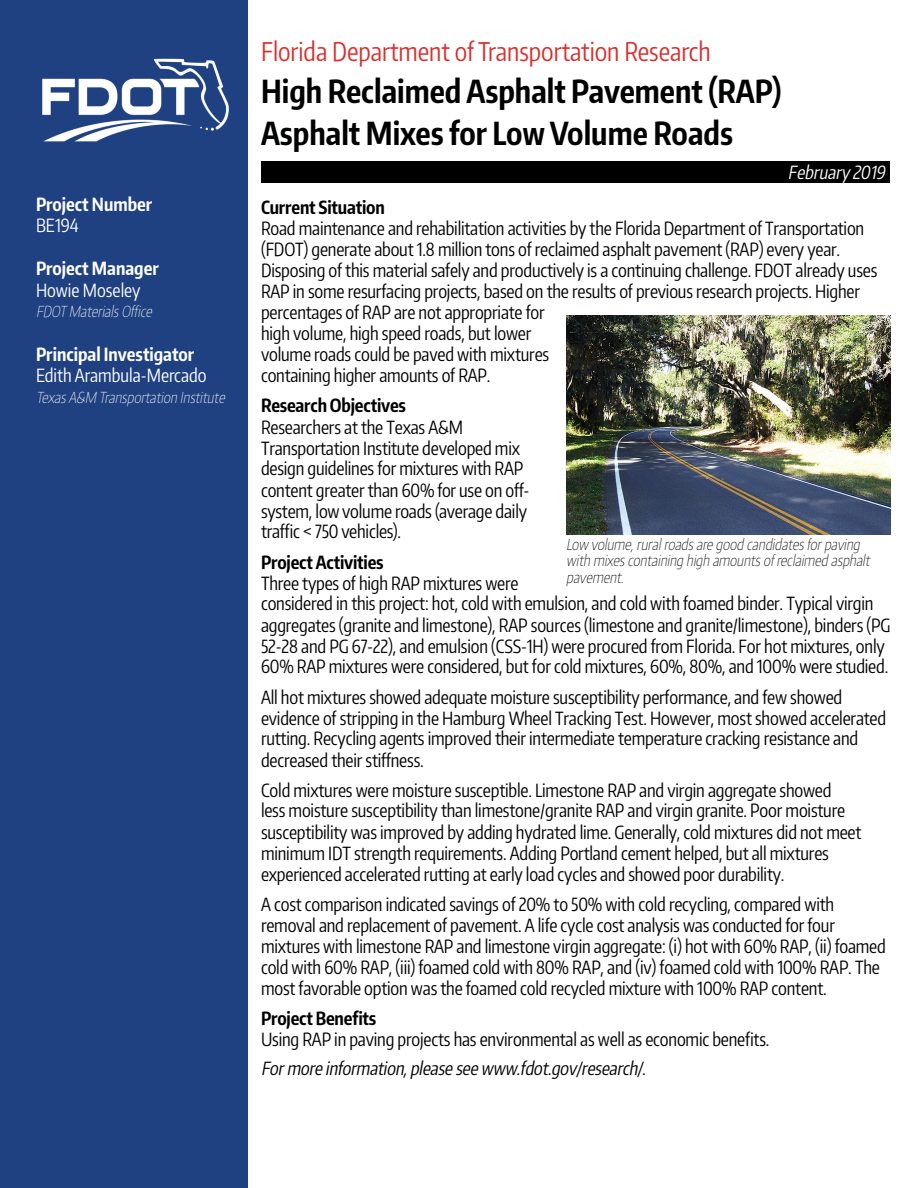
<style>
.page{position:relative;width:918px;height:1188px;background:#fff}
.page>*{position:absolute;margin:0;border:0;box-sizing:border-box;transform-origin:0 0}
.t1{font:700 31.5px/42px "Encode Sans Compressed";color:#000101}
.t2{font:25.5px "Encode Sans Compressed";color:#d92f2c}
.t3{font:18px/21px "Encode Sans Compressed";letter-spacing:-.01em;color:#000}
.t4{font:700 18px/21.6px "Encode Sans Compressed";color:#fffffe}
.t5{font:700 18px "Encode Sans Compressed";letter-spacing:-.01em;color:#000}
.t6{font:italic 18px "Encode Sans Compressed";color:#fff}
.t7{font:italic 100 15px/16.5px "Encode Sans Compressed";color:#000}
.t8{font:italic 100 15px "Encode Sans Compressed";color:#fffffe}
.s1{font-weight:400}
.s2{font-style:italic}
</style>
<div class="page">
<div style="left:0;top:0;width:248px;height:1188px;background:#204181"></div>
<div style="left:262px;top:162px;width:628px;height:21px;background:#000"></div>
<img style="left:42px;top:58px;width:187px;height:84px">
<img style="left:566px;top:315px;width:324px;height:219px">
<p class="t4" style="left:36px;top:192px;width:118px">Project Number<br><span class="s1">BE194</span></p>
<p class="t4" style="left:36px;top:257px;width:124px">Project Manager<br><span class="s1">Howie Moseley</span></p>
<p class="t8" style="left:36px;top:302px;width:121px">FDOTMaterialsOffice</p>
<p class="t4" style="left:36px;top:343px;width:172px">Principal Investigator<br><span class="s1">Edith Arambula-Mercado</span></p>
<p class="t8" style="left:36px;top:387px;width:194px">TexasA&amp;M Transportation Institute</p>
<p class="t2" style="left:261px;top:35px;width:451px">Florida Department of Transportation Research</p>
<h1 class="t1" style="left:261px;top:70px;width:522px">High Reclaimed Asphalt Pavement (RAP)<br>Asphalt Mixes for Low Volume Roads</h1>
<p class="t6" style="left:788px;top:161px;width:102px">February 2019</p>
<h1 class="t5" style="left:261px;top:196px;width:125px">Current Situation</h1>
<p class="t3" style="left:261px;top:218px;width:618px">Road maintenance and rehabilitation activities by the Florida Department of Transportation (FDOT) generate about 1.8 million tons of reclaimed asphalt pavement (RAP) every year.<br>Disposing of this material safely and productively is a continuing challenge. FDOT already uses RAP in some resurfacing projects, based on the results of previous research projects. Higher percentages of RAP are not appropriate for<br>high volume, high speed roads, but lower<br>volume roads could be paved with mixtures<br>containing higher amounts of RAP.</p>
<h1 class="t5" style="left:261px;top:394px;width:147px">Research Objectives</h1>
<p class="t3" style="left:261px;top:416px;width:270px">Researchers at the Texas A&amp;M Transportation Institute developed mix design guidelines for mixtures with RAP content greater than 60% for use on off&shy;system, low volume roads (average daily traffic &lt; 750 vehicles).</p>
<h1 class="t5" style="left:261px;top:550px;width:124px">Project Activities</h1>
<p class="t3" style="left:261px;top:572px;width:631px">Three types of high RAP mixtures were<br>considered in this project: hot, cold with emulsion, and cold with foamed binder. Typical virgin aggregates (granite and limestone), RAP sources (limestone and granite/limestone), binders (PG 52-28 and PG 67-22), and emulsion (CSS-1H) were procured from Florida. For hot mixtures, only 60% RAP mixtures were considered, but for cold mixtures, 60%, 80%, and 100% were studied.</p>
<p class="t3" style="left:261px;top:686px;width:627px">All hot mixtures showed adequate moisture susceptibility performance, and few showed evidence of stripping in the Hamburg Wheel Tracking Test. However, most showed accelerated rutting. Recycling agents improved their intermediate temperature cracking resistance and decreased their stiffness.</p>
<p class="t3" style="left:261px;top:779px;width:602px">Cold mixtures were moisture susceptible. Limestone RAP and virgin aggregate showed<br>less moisture susceptibility than limestone/granite RAP and virgin granite. Poor moisture susceptibility was improved by adding hydrated lime. Generally, cold mixtures did not meet minimum IDT strength requirements. Adding Portland cement helped, but all mixtures experienced accelerated rutting at early load cycles and showed poor durability.</p>
<p class="t3" style="left:261px;top:893px;width:626px">A cost comparison indicated savings of 20% to 50% with cold recycling, compared with removal and replacement of pavement. A life cycle cost analysis was conducted for four mixtures with limestone RAP and limestone virgin aggregate: (i) hot with 60% RAP, (ii) foamed cold with 60% RAP, (iii) foamed cold with 80% RAP, and (iv) foamed cold with 100% RAP. The most favorable option was the foamed cold recycled mixture with 100% RAP content.</p>
<h1 class="t5" style="left:261px;top:1006px;width:117px">Project Benefits</h1>
<p class="t3" style="left:261px;top:1023px;width:510px;line-height:29.8px">Using RAP in paving projects has environmental as well as economic benefits.<br><span class="s2">Formore information,please see www.fdot.gov/research/.</span></p>
<p class="t7" style="left:566px;top:535px;width:308px">Low volume,ruralroadsare good candidatesforpaving with mixescontaining high amountsofreclaimed asphalt pavement.</p>
</div>
